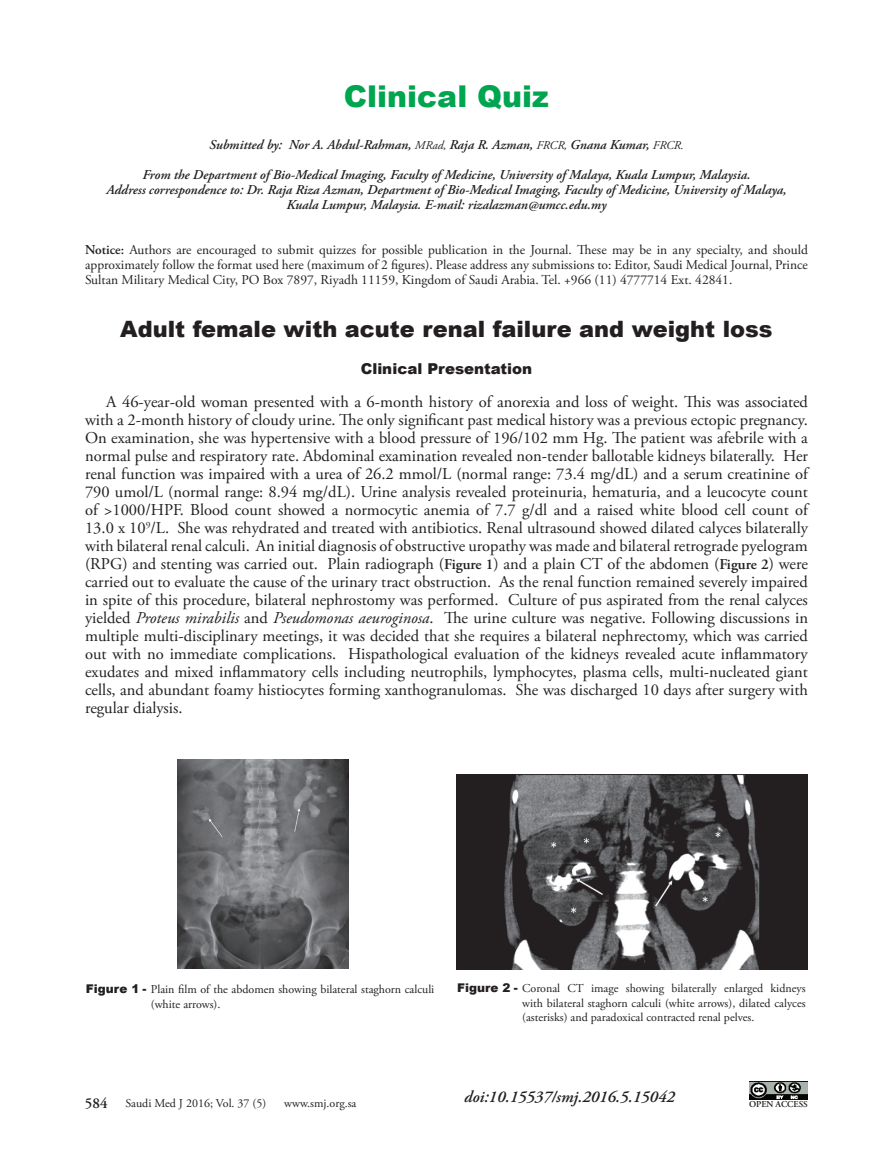
<style>
.page{position:relative;width:893px;height:1149px;background:#fff}
.page>*{position:absolute;margin:0;border:0;box-sizing:border-box;transform-origin:0 0}
.t1{font:900 30px "Arial";color:#00a54f}
.t2{font:900 22.5px "Arial";color:#231f20}
.t3{font:16.5px/18px "Adobe Garamond Pro";color:#231f20;text-align:justify}
.t4{font:italic 600 16.5px "Adobe Garamond Pro";color:#231f20}
.t5{font:900 15px "Arial";color:#231f20}
.t6{font:13.5px/15px "Adobe Garamond Pro";color:#231f20;text-align:justify}
.t7{font:italic 600 13.5px/15px "Adobe Garamond Pro";color:#231f20;text-align:center}
.t8{font:12px/14.4px "Adobe Garamond Pro";color:#231f20}
.t9{font:600 9px "Adobe Garamond Pro";color:#231f20}
.s1{font-weight:400;font-size:12px}
.s2{font-weight:600}
.s3{font-weight:600;font-size:15px}
.s4{font-style:italic}
.s5{font-family:"Arial";font-weight:900}
</style>
<div class="page">
<img style="left:178px;top:759px;width:171px;height:209px">
<img style="left:457px;top:774px;width:351px;height:195px">
<img style="left:749px;top:1081px;width:59px;height:18px">
<h1 class="t1" style="left:344px;top:74px;width:206px">Clinical Quiz</h1>
<p class="t7" style="left:209px;top:138px;width:476px">Submitted by: Nor A. Abdul-Rahman, <span class="s1">MRad,</span> Raja R. Azman, <span class="s1">FRCR,</span> Gnana Kumar, <span class="s1">FRCR.</span></p>
<p class="t7" style="left:106px;top:168px;width:682px">From the Department of Bio-Medical Imaging, Faculty of Medicine, University of Malaya, Kuala Lumpur, Malaysia.<br>Address correspondence to: Dr. Raja Riza Azman, Department of Bio-Medical Imaging, Faculty of Medicine, University of Malaya,<br>Kuala Lumpur, Malaysia. E-mail: rizalazman@umcc.edu.my</p>
<p class="t6" style="left:85px;top:242px;width:724px"><span class="s2">Notice:</span> Authors are encouraged to submit quizzes for possible publication in the Journal. These may be in any specialty, and should approximately follow the format used here (maximum of 2 figures). Please address any submissions to: Editor, Saudi Medical Journal, Prince Sultan Military Medical City, PO Box 7897, Riyadh 11159, Kingdom of Saudi Arabia. Tel. +966 (11) 4777714 Ext. 42841.</p>
<h2 class="t2" style="left:120px;top:312px;width:654px">Adult female with acute renal failure and weight loss</h2>
<p class="t5" style="left:361px;top:358px;width:173px">Clinical Presentation</p>
<p class="t3" style="left:85px;top:393px;width:724px;text-indent:21px">A 46-year-old woman presented with a 6-month history of anorexia and loss of weight. This was associated with a 2-month history of cloudy urine. The only significant past medical history was a previous ectopic pregnancy.<br>On examination, she was hypertensive with a blood pressure of 196/102 mm Hg. The patient was afebrile with a normal pulse and respiratory rate. Abdominal examination revealed non-tender ballotable kidneys bilaterally. Her renal function was impaired with a urea of 26.2 mmol/L (normal range: 73.4 mg/dL) and a serum creatinine of 790 umol/L (normal range: 8.94 mg/dL). Urine analysis revealed proteinuria, hematuria, and a leucocyte count of &gt;1000/HPF. Blood count showed a normocytic anemia of 7.7 g/dl and a raised white blood cell count of 13.0 x 10<sup>9</sup>/L. She was rehydrated and treated with antibiotics. Renal ultrasound showed dilated calyces bilaterally with bilateral renal calculi. An initial diagnosis of obstructive uropathy was made and bilateral retrograde pyelogram (RPG) and stenting was carried out. Plain radiograph (<span class="s3">Figure 1</span>) and a plain CT of the abdomen (<span class="s3">Figure 2</span>) were carried out to evaluate the cause of the urinary tract obstruction. As the renal function remained severely impaired in spite of this procedure, bilateral nephrostomy was performed. Culture of pus aspirated from the renal calyces yielded <span class="s4">Proteus mirabilis</span> and <span class="s4">Pseudomonas aeuroginosa</span>. The urine culture was negative. Following discussions in multiple multi-disciplinary meetings, it was decided that she requires a bilateral nephrectomy, which was carried out with no immediate complications. Hispathological evaluation of the kidneys revealed acute inflammatory exudates and mixed inflammatory cells including neutrophils, lymphocytes, plasma cells, multi-nucleated giant cells, and abundant foamy histiocytes forming xanthogranulomas. She was discharged 10 days after surgery with regular dialysis.</p>
<p class="t8" style="left:151px;top:982px;width:285px;text-indent:-65px"><span class="s5">Figure 1 -</span> Plain film of the abdomen showing bilateral staghorn calculi (white arrows).</p>
<p class="t8" style="left:522px;top:981px;width:285px;text-align:justify;text-indent:-65px"><span class="s5">Figure 2 -</span> Coronal CT image showing bilaterally enlarged kidneys with bilateral staghorn calculi (white arrows), dilated calyces (asterisks) and paradoxical contracted renal pelves.</p>
<p class="t8" style="left:85px;top:1095px;width:183px"><span class="s3">584</span> Saudi Med J 2016; Vol. 37 (5)</p>
<p class="t8" style="left:284px;top:1095px;width:74px">www.smj.org.sa</p>
<p class="t4" style="left:464px;top:1087px;width:212px">doi:10.15537/smj.2016.5.15042</p>
<p class="t9" style="left:749px;top:1098px;width:60px">OPEN ACCESS</p>
</div>
